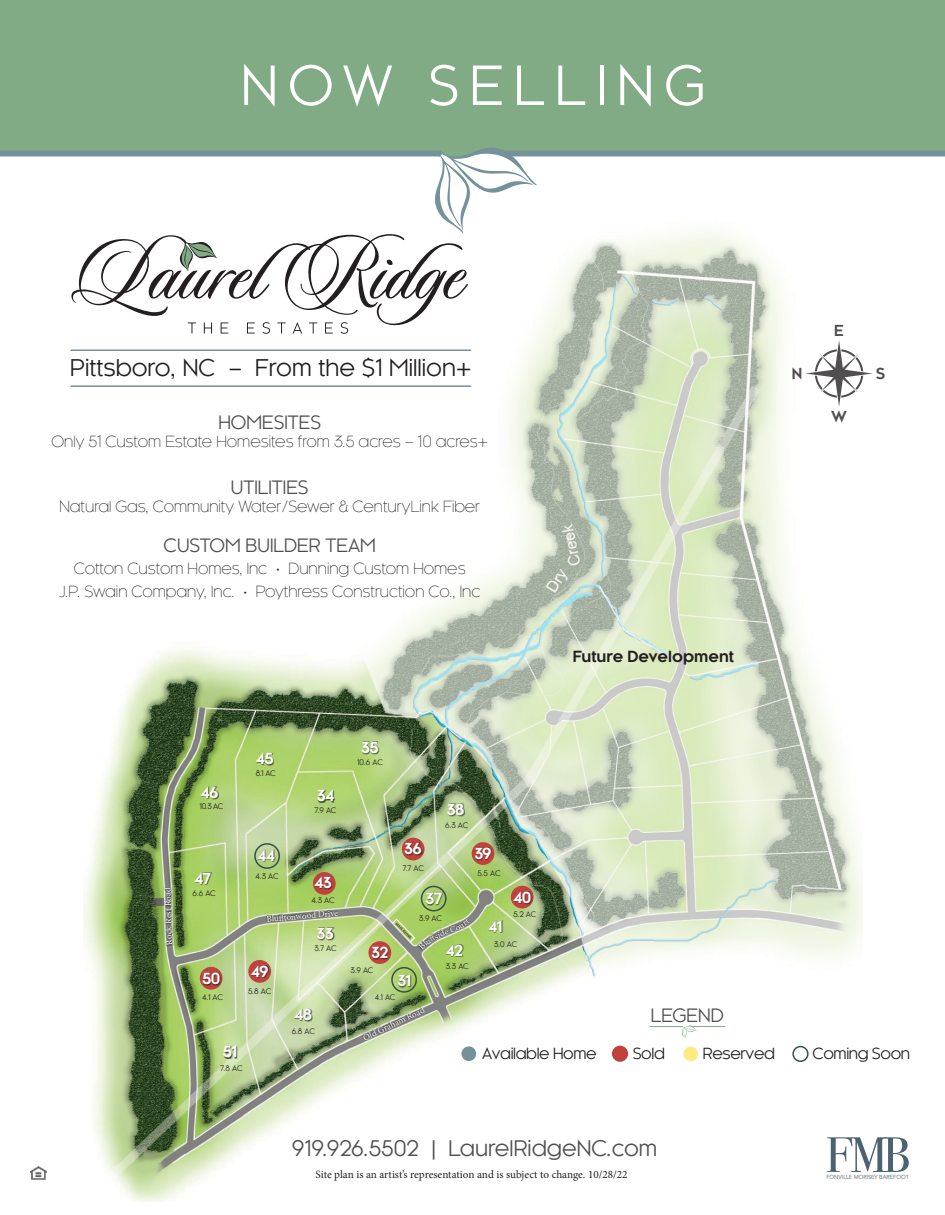
<style>
.page{position:relative;width:945px;height:1215px;background:#fff}
.page>*{position:absolute;margin:0;border:0;box-sizing:border-box;transform-origin:0 0}
.t1{font:52.5px "Kessel 105";letter-spacing:.2em;color:#fff}
.t2{font:22.5px "Kessel 105";color:#231f20}
.t3{font:21px "Kessel 105";color:#514e4f}
.t4{font:18px "Kessel 105";color:#514e4f}
.t5{font:300 15px "Kessel 105";color:#231f20}
.t6{font:700 15px "Kessel 105";letter-spacing:-.05em;color:#fff}
.t7{font:15px "Kessel 105";letter-spacing:-.025em;color:#231f20}
.t8{font:700 15px "Kessel 105";color:#231f20}
.t9{font:700 14.85px "Kessel 105";color:#514e4f}
.t10{font:11.25px "Minion Pro";letter-spacing:-.005em;color:#231f20}
.t11{font:9px "Minion Pro";color:#fff}
.t12{font:7.5px "Kessel 105";letter-spacing:-.03em;color:#231f20}
.t13{font:5.85px "Avenir";color:#4d6270;scale:.96 1}
.t14{font:700 3.75px "Minion Pro";color:#231f20}
</style>
<div class="page">
<img style="left:84px;top:349px;width:743px;height:853px">
<svg style="left:356px;top:232px;width:507px;height:761px"></svg>
<svg style="left:266px;top:909px;width:73px;height:14px"></svg>
<svg style="left:361px;top:1005px;width:66px;height:37px;background:#9eac8b"></svg>
<svg style="left:417px;top:918px;width:54px;height:33px"></svg>
<svg style="left:163px;top:886px;width:10px;height:61px"></svg>
<div style="left:0;top:0;width:945px;height:157px;background:#81ab84"></div>
<svg style="left:827px;top:1137px;width:82px;height:35px"></svg>
<img style="left:31px;top:1167px;width:16px;height:12px">
<div style="left:0;top:150px;width:440px;height:6px;background:#75929b"></div>
<div style="left:504px;top:150px;width:441px;height:6px;background:#75929b"></div>
<div style="left:462px;top:1046px;width:14px;height:15px;background:#75929b;border-radius:50%"></div>
<div style="left:612px;top:1046px;width:16px;height:16px;background:#c1413d;border-radius:50%"></div>
<div style="left:683px;top:1047px;width:15px;height:14px;background:#fdea85;border-radius:50%"></div>
<hr style="left:650px;top:1026px;width:33px;height:1px;background:#81ab84">
<hr style="left:692px;top:1026px;width:33px;height:1px;background:#81ab84">
<svg style="left:682px;top:1025px;width:15px;height:13px"></svg>
<hr style="left:71px;top:350px;width:400px;height:1px;background:#75929b">
<hr style="left:71px;top:385px;width:400px;height:2px;background:#75929b">
<div style="left:317px;top:790px;width:18px;height:13px;background:#231f20;opacity:.75"></div>
<svg style="left:806px;top:340px;width:66px;height:67px"></svg>
<svg style="left:71px;top:147px;width:467px;height:187px"></svg>
<div style="left:511px;top:886px;width:23px;height:22px;background:#c1413d;border-radius:50%"></div>
<div style="left:402px;top:838px;width:23px;height:22px;background:#c1413d;border-radius:50%"></div>
<div style="left:224px;top:1046px;width:14px;height:13px;background:#231f20;opacity:.75"></div>
<div style="left:294px;top:1008px;width:19px;height:14px;background:#231f20;opacity:.75"></div>
<div style="left:318px;top:927px;width:17px;height:14px;background:#231f20;opacity:.75"></div>
<div style="left:405px;top:842px;width:18px;height:14px;background:#231f20;opacity:.75"></div>
<div style="left:513px;top:891px;width:19px;height:13px;background:#231f20;opacity:.75"></div>
<div style="left:472px;top:842px;width:22px;height:23px;background:#c1413d;border-radius:50%"></div>
<div style="left:475px;top:847px;width:17px;height:13px;background:#231f20;opacity:.75"></div>
<div style="left:448px;top:803px;width:17px;height:14px;background:#231f20;opacity:.75"></div>
<div style="left:426px;top:892px;width:18px;height:14px;background:#231f20;opacity:.75"></div>
<div style="left:445px;top:944px;width:19px;height:13px;background:#231f20;opacity:.75"></div>
<div style="left:362px;top:741px;width:18px;height:14px;background:#231f20;opacity:.75"></div>
<div style="left:255px;top:752px;width:19px;height:14px;background:#231f20;opacity:.75"></div>
<div style="left:200px;top:786px;width:19px;height:13px;background:#231f20;opacity:.75"></div>
<div style="left:257px;top:849px;width:19px;height:13px;background:#231f20;opacity:.75"></div>
<div style="left:194px;top:872px;width:18px;height:13px;background:#231f20;opacity:.75"></div>
<svg style="left:368px;top:941px;width:23px;height:23px"></svg>
<div style="left:372px;top:946px;width:17px;height:14px;background:#231f20;opacity:.75"></div>
<svg style="left:313px;top:872px;width:23px;height:23px"></svg>
<div style="left:398px;top:975px;width:14px;height:13px;background:#231f20;opacity:.75"></div>
<div style="left:314px;top:876px;width:19px;height:13px;background:#231f20;opacity:.75"></div>
<div style="left:200px;top:967px;width:23px;height:23px;background:#c1413d;border-radius:50%"></div>
<div style="left:488px;top:920px;width:15px;height:13px;background:#231f20;opacity:.75"></div>
<div style="left:203px;top:972px;width:18px;height:14px;background:#231f20;opacity:.75"></div>
<div style="left:792px;top:1046px;width:17px;height:16px;border:2px solid #3a4f4c;border-radius:50%"></div>
<div style="left:421px;top:886px;width:26px;height:25px;border:2px solid #3a4f4c;border-radius:50%"></div>
<div style="left:391px;top:967px;width:26px;height:26px;border:2px solid #3a4f4c;border-radius:50%"></div>
<svg style="left:248px;top:960px;width:23px;height:23px"></svg>
<div style="left:250px;top:965px;width:19px;height:13px;background:#231f20;opacity:.75"></div>
<div style="left:254px;top:843px;width:26px;height:26px;border:2px solid #3a4f4c;border-radius:50%"></div>
<svg style="left:391px;top:918px;width:79px;height:32px;background:#9db670"></svg>
<svg style="left:166px;top:931px;width:6px;height:14px"></svg>
<svg style="left:164px;top:888px;width:7px;height:4px"></svg>
<p class="t1" style="left:241px;top:56px;width:466px">NOW SELLING</p>
<p class="t2" style="left:70px;top:355px;width:403px">Pittsboro, NC – From the $1 Million+</p>
<p class="t4" style="left:218px;top:412px;width:104px">HOMESITES</p>
<p class="t5" style="left:51px;top:433px;width:438px">Only 51 Custom Estate Homesites from 3.5 acres – 10 acres+</p>
<p class="t4" style="left:231px;top:478px;width:79px">UTILITIES</p>
<p class="t5" style="left:59px;top:498px;width:422px">Natural Gas, Community Water/Sewer &amp; CenturyLink Fiber</p>
<p class="t4" style="left:164px;top:535px;width:214px">CUSTOM BUILDER TEAM</p>
<p class="t5" style="left:74px;top:560px;width:393px">Cotton Custom Homes, Inc • Dunning Custom Homes</p>
<p class="t5" style="left:59px;top:583px;width:423px">J.P. Swain Company, Inc. • Poythress Construction Co., Inc</p>
<p class="t9" style="left:792px;top:365px;width:12px">N</p>
<p class="t9" style="left:834px;top:323px;width:11px">E</p>
<p class="t9" style="left:831px;top:408px;width:17px">W</p>
<p class="t9" style="left:876px;top:365px;width:11px">S</p>
<p class="t8" style="left:573px;top:648px;width:163px">Future Development</p>
<p class="t11" style="left:163px;top:931px;width:40px;rotate:-91deg">k Rest Roa</p>
<p class="t6" style="left:256px;top:750px;width:20px">45</p>
<p class="t6" style="left:201px;top:784px;width:20px">46</p>
<p class="t12" style="left:199px;top:802px;width:26px">10.3 AC</p>
<p class="t12" style="left:256px;top:769px;width:21px">8.1 AC</p>
<p class="t6" style="left:317px;top:787px;width:19px">34</p>
<p class="t12" style="left:315px;top:806px;width:24px">7.9 AC</p>
<p class="t6" style="left:194px;top:870px;width:19px">47</p>
<p class="t12" style="left:193px;top:889px;width:25px">6.6 AC</p>
<p class="t6" style="left:202px;top:970px;width:20px">50</p>
<p class="t12" style="left:202px;top:993px;width:22px">4.1 AC</p>
<p class="t6" style="left:223px;top:1043px;width:16px">51</p>
<p class="t6" style="left:257px;top:847px;width:19px">44</p>
<p class="t12" style="left:256px;top:873px;width:25px">4.3 AC</p>
<p class="t6" style="left:314px;top:874px;width:19px">43</p>
<p class="t12" style="left:312px;top:897px;width:25px">4.3 AC</p>
<p class="t11" style="left:266px;top:913px;width:73px;rotate:-5deg">Blufft onwood Drive</p>
<p class="t6" style="left:316px;top:925px;width:19px">33</p>
<p class="t6" style="left:251px;top:963px;width:19px">49</p>
<p class="t12" style="left:248px;top:987px;width:25px">5.8 AC</p>
<p class="t12" style="left:314px;top:944px;width:24px">3.7 AC</p>
<p class="t6" style="left:294px;top:1006px;width:20px">48</p>
<p class="t12" style="left:292px;top:1027px;width:25px">6.8 AC</p>
<p class="t12" style="left:220px;top:1065px;width:24px">7.8 AC</p>
<p class="t6" style="left:361px;top:739px;width:19px">35</p>
<p class="t12" style="left:357px;top:758px;width:27px">10.6 AC</p>
<p class="t6" style="left:447px;top:801px;width:19px">38</p>
<p class="t6" style="left:404px;top:840px;width:19px">36</p>
<p class="t12" style="left:402px;top:864px;width:23px">7.7 AC</p>
<p class="t12" style="left:445px;top:821px;width:25px">6.3 AC</p>
<p class="t6" style="left:474px;top:845px;width:19px">39</p>
<p class="t12" style="left:477px;top:869px;width:25px">5.5 AC</p>
<p class="t6" style="left:426px;top:890px;width:19px">37</p>
<p class="t6" style="left:513px;top:889px;width:20px">40</p>
<p class="t12" style="left:419px;top:914px;width:24px">3.9 AC</p>
<p class="t14" style="left:398px;top:921px;width:23px;rotate:45deg">MAIL KIOSK</p>
<p class="t6" style="left:371px;top:944px;width:19px">32</p>
<p class="t12" style="left:351px;top:966px;width:24px">3.9 AC</p>
<p class="t6" style="left:397px;top:972px;width:15px">31</p>
<p class="t12" style="left:375px;top:993px;width:22px">4.1 AC</p>
<p class="t11" style="left:361px;top:1032px;width:68px;rotate:-25deg">Old Graham Road</p>
<p class="t6" style="left:445px;top:941px;width:19px">42</p>
<p class="t12" style="left:446px;top:962px;width:25px">3.3 AC</p>
<p class="t12" style="left:513px;top:910px;width:25px">5.2 AC</p>
<p class="t12" style="left:494px;top:940px;width:25px">3.0 AC</p>
<p class="t6" style="left:488px;top:918px;width:16px">41</p>
<p class="t4" style="left:651px;top:1005px;width:74px">LEGEND</p>
<p class="t7" style="left:482px;top:1045px;width:116px">Available Home</p>
<p class="t7" style="left:633px;top:1045px;width:34px">Sold</p>
<p class="t7" style="left:703px;top:1046px;width:74px">Reserved</p>
<p class="t3" style="left:292px;top:1137px;width:367px">919.926.5502 | LaurelRidgeNC.com</p>
<p class="t10" style="left:316px;top:1166px;width:314px">Site plan is an artist’s representation and is subject to change. 10/28/22</p>
<p class="t7" style="left:813px;top:1046px;width:99px">Coming Soon</p>
<p class="t13" style="left:826px;top:1173px;width:87px">FONVILLE MORISEY BAREFOOT</p>
</div>
